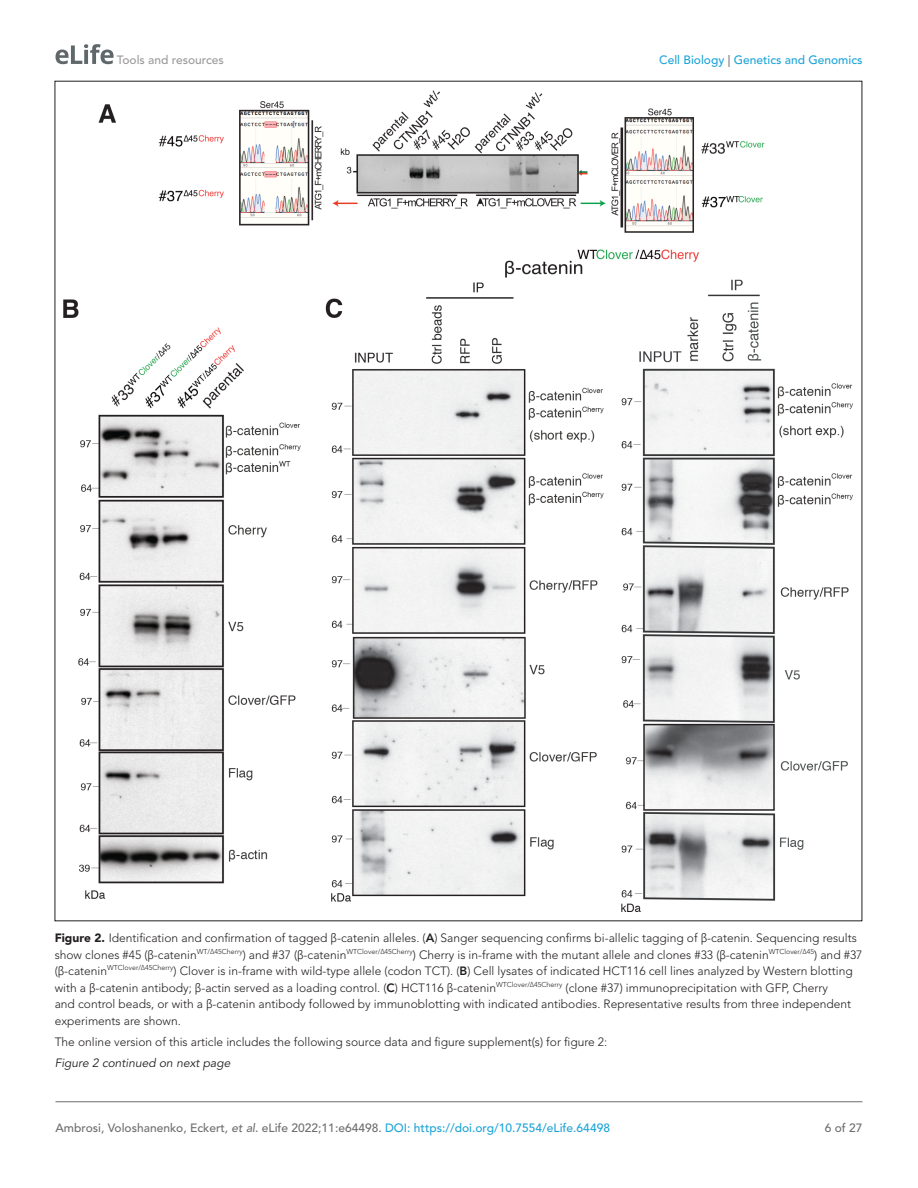
<style>
.page{position:relative;width:918px;height:1188px;background:#fff}
.page>*{position:absolute;margin:0;border:0;box-sizing:border-box;transform-origin:0 0}
.t1{font:300 12px/16.5px "Avenir LT Std";color:#231f20}
.t2{font:500 12px "Avenir LT Std";color:#6e6e70}
.t3{font:500 12px "Avenir LT Std";color:#1ea4d7}
.t4{font:italic 12px "Avenir LT Std";color:#231f20}
.t5{font:500 12px "Avenir LT Std";color:#9a9a9a}
.s1{color:#6e6e70}
.s2{font-weight:900}
.s3{font-family:"Segoe UI"}
.s4{font-weight:800}
.s5{font-style:italic}
.s6{color:#1ea4d7}
</style>
<div class="page">
<svg style="left:56px;top:44px;width:58px;height:20px"></svg>
<hr style="left:56px;top:1101px;width:806px;height:1px;background:#6e6e70">
<img style="left:64px;top:90px;width:789px;height:822px">
<p class="t5" style="left:117px;top:53px;width:108px">Tools and resources</p>
<p class="t3" style="left:659px;top:53px;width:205px">Cell Biology <span class="s1">|</span> Genetics and Genomics</p>
<p class="t1" style="left:55px;top:930px;width:809px"><span class="s2">Figure 2.</span> Identification and confirmation of tagged <span class="s3">β</span>-catenin alleles. (<span class="s4">A</span>) Sanger sequencing confirms bi-allelic tagging of <span class="s3">β</span>-catenin. Sequencing results show clones #45 (<span class="s3">β</span>-catenin<sup>WT/∆45Cherry</sup>) and #37 (<span class="s3">β</span>-catenin<sup>WTClover/∆45Cherry</sup>) Cherry is in-frame with the mutant allele and clones #33 (<span class="s3">β</span>-catenin<sup>WTClover/∆45</sup>) and #37 (<span class="s3">β</span>-catenin<sup>WTClover/∆45Cherry</sup>) Clover is in-frame with wild-type allele (codon TCT). (<span class="s4">B</span>) Cell lysates of indicated HCT116 cell lines analyzed by Western blotting with a <span class="s3">β</span>-catenin antibody; <span class="s3">β</span>-actin served as a loading control. (<span class="s4">C</span>) HCT116 <span class="s3">β</span>-catenin<sup>WTClover/∆45Cherry</sup> (clone #37) immunoprecipitation with GFP, Cherry<br>and control beads, or with a <span class="s3">β</span>-catenin antibody followed by immunoblotting with indicated antibodies. Representative results from three independent experiments are shown.</p>
<p class="t1" style="left:55px;top:1033px;width:554px">The online version of this article includes the following source data and figure supplement(s) for figure 2:</p>
<p class="t4" style="left:55px;top:1056px;width:177px">Figure 2 continued on next page</p>
<p class="t2" style="left:56px;top:1121px;width:556px">Ambrosi, Voloshanenko, Eckert<span class="s5">, et al</span>. eLife 2022;11:e64498. <span class="s6">DOI: https://doi.org/10.7554/eLife.64498</span></p>
<p class="t2" style="left:825px;top:1121px;width:39px">6 of 27</p>
</div>
